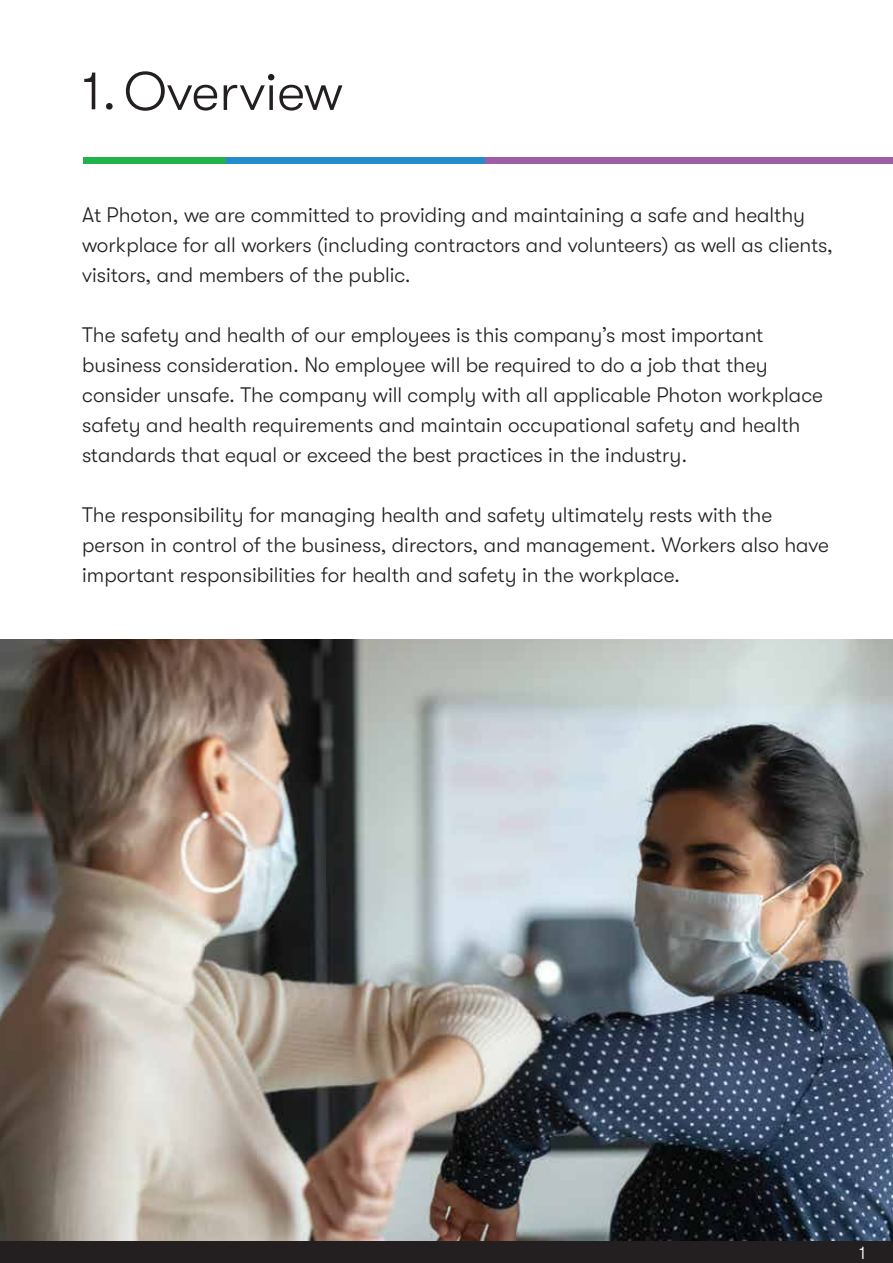
<style>
.page{position:relative;width:893px;height:1263px;background:#fff}
.page>*{position:absolute;margin:0;border:0;box-sizing:border-box;transform-origin:0 0}
.t1{font:300 54px "GT Walsheim";color:#231f20}
.t2{font:300 21px/30px "GT Walsheim";color:#231f20}
.t3{font:300 18px "GT Walsheim";color:#fff}
</style>
<div class="page">
<div style="left:83px;top:157px;width:164px;height:7px;background:#20b24b"></div>
<div style="left:227px;top:157px;width:258px;height:7px;background:#248ccc"></div>
<div style="left:485px;top:157px;width:408px;height:7px;background:#9d5ea6"></div>
<img style="left:0;top:639px;width:893px;height:602px">
<div style="left:0;top:1241px;width:893px;height:22px;background:#231f20"></div>
<h1 class="t1" style="left:82px;top:61px;width:262px">1.Overview</h1>
<p class="t2" style="left:82px;top:200px;width:752px">At Photon, we are committed to providing and maintaining a safe and healthy workplace for all workers (including contractors and volunteers) as well as clients, visitors, and members of the public.</p>
<p class="t2" style="left:82px;top:320px;width:742px">The safety and health of our employees is this company’s most important business consideration. No employee will be required to do a job that they consider unsafe. The company will comply with all applicable Photon workplace safety and health requirements and maintain occupational safety and health standards that equal or exceed the best practices in the industry.</p>
<p class="t2" style="left:82px;top:500px;width:748px">The responsibility for managing health and safety ultimately rests with the person in control of the business, directors, and management. Workers also have important responsibilities for health and safety in the workplace.</p>
<p class="t3" style="left:859px;top:1242px;width:8px">1</p>
</div>
